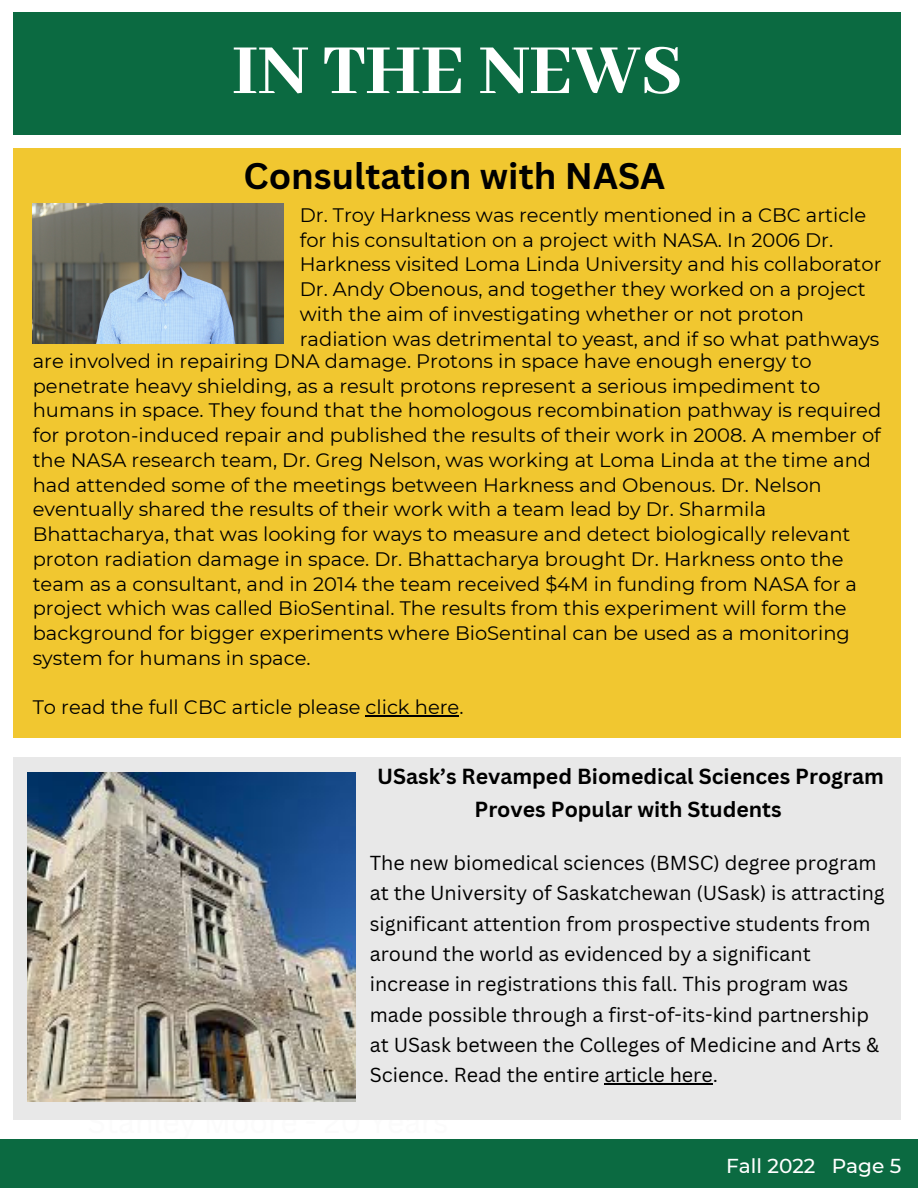
<style>
.page{position:relative;width:918px;height:1188px;background:#fff}
.page>*{position:absolute;margin:0;border:0;box-sizing:border-box;transform-origin:0 0}
.t1{font:800 77.7px "Abhaya Libre";color:#fff}
.t2{font:700 36px "Canva Sans";color:#000}
.t3{font:700 21.3px/32.7px "Canva Sans";color:#000;text-align:center}
.t4{font:500 20.1px "Montserrat";color:#fff}
.t5{font:19.65px/30.3px "Canva Sans";color:#000}
.t6{font:19.5px/24.8px "Montserrat";color:#000}
</style>
<div class="page">
<div style="left:14px;top:148px;width:887px;height:590px;background:#f1c730"></div>
<div style="left:14px;top:12px;width:887px;height:123px;background:#0b6a41"></div>
<img style="left:33px;top:204px;width:251px;height:139px">
<div style="left:14px;top:757px;width:887px;height:362px;background:#e8e8e8"></div>
<img style="left:27px;top:773px;width:329px;height:329px">
<div style="left:0;top:1139px;width:918px;height:49px;background:#0b6a41"></div>
<hr style="left:604px;top:1084px;width:109px;height:1px;background:#000">
<hr style="left:366px;top:716px;width:93px;height:1px;background:#000">
<h1 class="t1" style="left:232px;top:28px;width:452px">IN THE NEWS</h1>
<h2 class="t2" style="left:244px;top:151px;width:423px">Consultation with NASA</h2>
<p class="t6" style="left:300px;top:202px;width:583px">Dr. Troy Harkness was recently mentioned in a CBC article for his consultation on a project with NASA. In 2006 Dr.<br>Harkness visited Loma Linda University and his collaborator Dr. Andy Obenous, and together they worked on a project with the aim of investigating whether or not proton radiation was detrimental to yeast, and if so what pathways</p>
<p class="t6" style="left:33px;top:349px;width:850px">are involved in repairing DNA damage. Protons in space have enough energy to penetrate heavy shielding, as a result protons represent a serious impediment to humans in space. They found that the homologous recombination pathway is required for proton-induced repair and published the results of their work in 2008. A member of the NASA research team, Dr. Greg Nelson, was working at Loma Linda at the time and had attended some of the meetings between Harkness and Obenous. Dr. Nelson eventually shared the results of their work with a team lead by Dr. Sharmila Bhattacharya, that was looking for ways to measure and detect biologically relevant proton radiation damage in space. Dr. Bhattacharya brought Dr. Harkness onto the team as a consultant, and in 2014 the team received $4M in funding from NASA for a project which was called BioSentinal. The results from this experiment will form the background for bigger experiments where BioSentinal can be used as a monitoring system for humans in space.</p>
<p class="t6" style="left:33px;top:695px;width:432px">To read the full CBC article please click here.</p>
<p class="t3" style="left:377px;top:760px;width:508px">USask’s Revamped Biomedical Sciences Program<br>Proves Popular with Students</p>
<p class="t5" style="left:370px;top:847px;width:517px">The new biomedical sciences (BMSC) degree program at the University of Saskatchewan (USask) is attracting significant attention from prospective students from around the world as evidenced by a significant increase in registrations this fall. This program was made possible through a first-of-its-kind partnership at USask between the Colleges of Medicine and Arts &amp; Science. Read the entire article here.</p>
<p class="t4" style="left:726px;top:1154px;width:177px">Fall 2022 Page 5</p>
</div>
